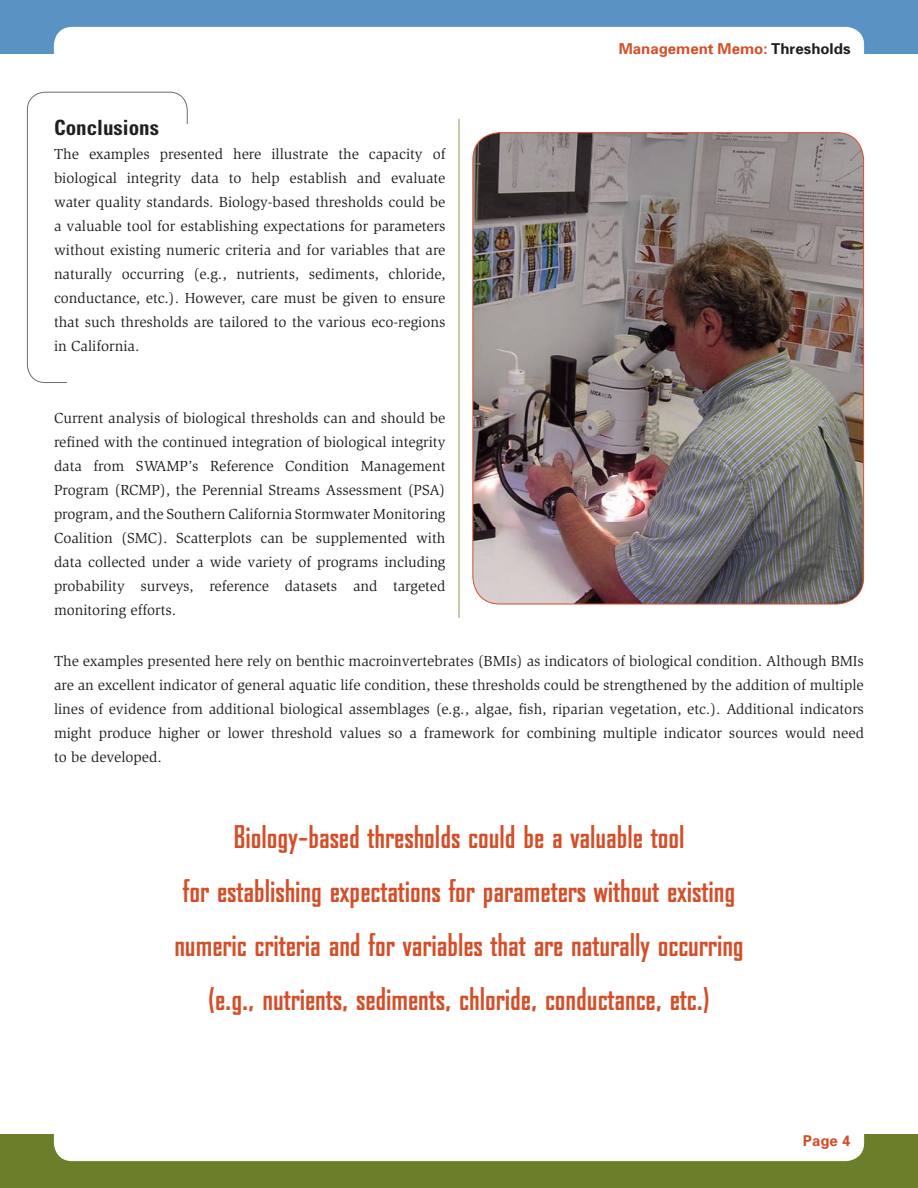
<style>
.page{position:relative;width:918px;height:1188px;background:#fff}
.page>*{position:absolute;margin:0;border:0;box-sizing:border-box;transform-origin:0 0}
.t1{font:700 30px/54px "Bureau Agency";color:#d34f29;text-align:center}
.t2{font:700 condensed 21px "Univers";color:#231f20}
.t3{font:15px/24px "Slimbach";color:#231f20;text-align:justify}
.t4{font:700 15px "Univers";color:#d34f29}
.s1{color:#231f20}
</style>
<div class="page">
<div style="left:0;top:1134px;width:918px;height:54px;background:#6b7f2a"></div>
<div style="left:54px;top:1074px;width:810px;height:87px;background:#fff;border-radius:18px"></div>
<div style="left:54px;top:1073px;width:810px;height:88px;border:1px solid #fff;border-radius:18px"></div>
<div style="left:0;top:0;width:918px;height:54px;background:#5992c3"></div>
<div style="left:54px;top:27px;width:810px;height:87px;background:#fff;border-radius:18px"></div>
<div style="left:54px;top:27px;width:810px;height:88px;border:1px solid #fff;border-radius:18px"></div>
<hr style="left:459px;top:119px;width:1px;height:499px;background:#909c5a">
<img style="left:473px;top:133px;width:391px;height:471px">
<h2 class="t2" style="left:54px;top:115px;width:107px">Conclusions</h2>
<p class="t3" style="left:54px;top:142px;width:393px">The examples presented here illustrate the capacity of biological integrity data to help establish and evaluate water quality standards. Biology-based thresholds could be a valuable tool for establishing expectations for parameters without existing numeric criteria and for variables that are naturally occurring (e.g., nutrients, sediments, chloride, conductance, etc.). However, care must be given to ensure that such thresholds are tailored to the various eco-regions in California.</p>
<p class="t4" style="left:619px;top:39px;width:233px">Management Memo: <span class="s1">Thresholds</span></p>
<p class="t3" style="left:54px;top:406px;width:393px">Current analysis of biological thresholds can and should be refned with the continued integration of biological integrity data from SWAMP’s Reference Condition Management Program (RCMP), the Perennial Streams Assessment (PSA) program, and the Southern California Stormwater Monitoring Coalition (SMC). Scatterplots can be supplemented with data collected under a wide variety of programs including probability surveys, reference datasets and targeted monitoring efforts.</p>
<p class="t3" style="left:54px;top:649px;width:812px">The examples presented here rely on benthic macroinvertebrates (BMIs) as indicators of biological condition. Although BMIs are an excellent indicator of general aquatic life condition, these thresholds could be strengthened by the addition of multiple lines of evidence from additional biological assemblages (e.g., algae, fsh, riparian vegetation, etc.). Additional indicators might produce higher or lower threshold values so a framework for combining multiple indicator sources would need to be developed.</p>
<p class="t1" style="left:174px;top:810px;width:571px">Biology-based thresholds could be a valuable tool<br>for establishing expectations for parameters without existing numeric criteria and for variables that are naturally occurring (e.g., nutrients, sediments, chloride, conductance, etc.)</p>
<p class="t4" style="left:803px;top:1131px;width:49px">Page 4</p>
</div>
